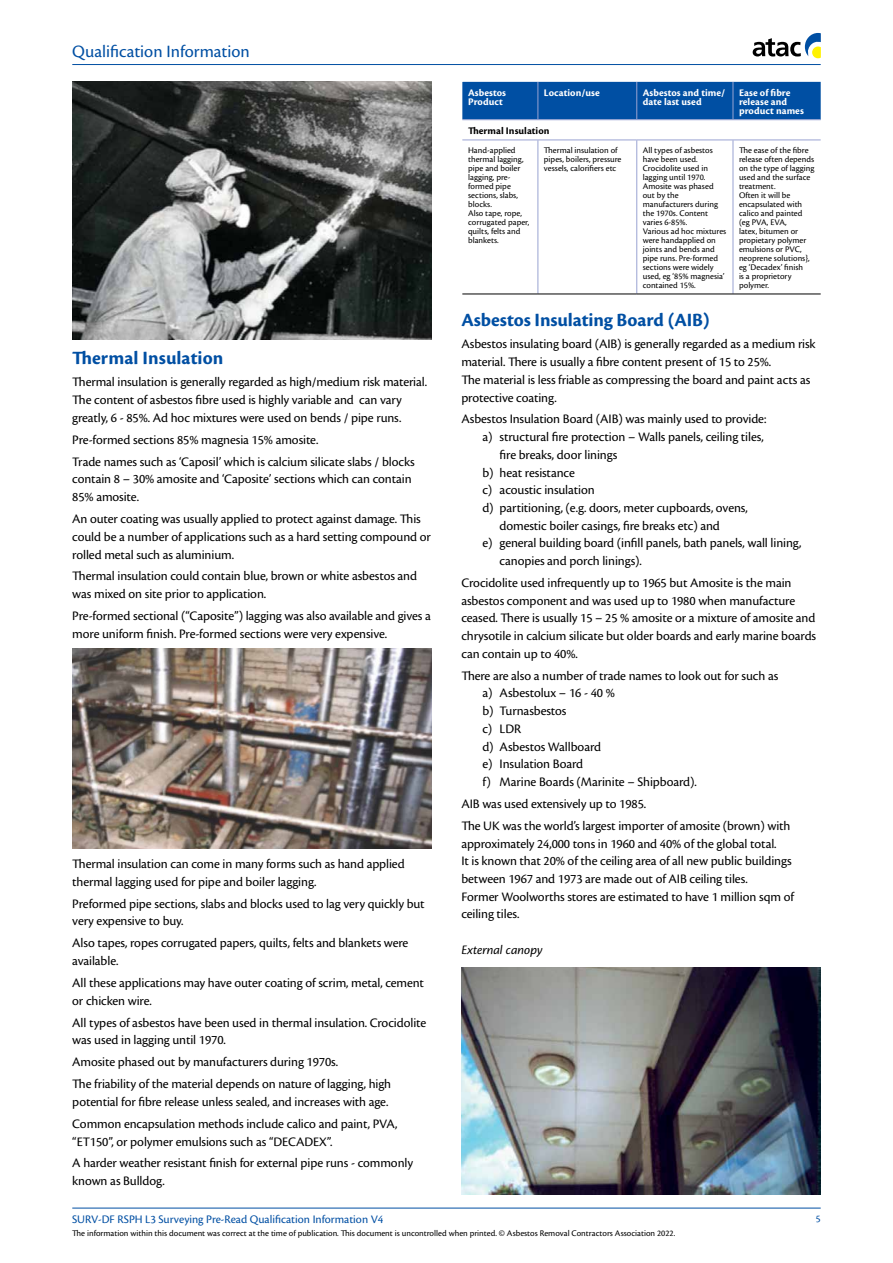
<style>
.page{position:relative;width:893px;height:1263px;background:#fff}
.page>*{position:absolute;margin:0;border:0;box-sizing:border-box;transform-origin:0 0}
.t1{font:700 19.5px "Cronos Pro";letter-spacing:-.005em;color:#004fa3}
.t2{font:18px "Cronos Pro";color:#004fa3}
.t3{font:13.5px/17.7px "Cronos Pro";letter-spacing:-.01em;color:#000}
.t4{font:italic 13.5px "Cronos Pro";color:#000}
.t5{font:12px "Cronos Pro";color:#004fa3}
.t6{font:700 10.5px/9px "Cronos Pro";letter-spacing:.005em;color:#fff}
.t7{font:700 10.5px "Cronos Pro";letter-spacing:.005em;color:#000}
.t8{font:10.5px "Cronos Pro";color:#004fa3}
.t9{font:9px/9px "Cronos Pro";color:#000}
</style>
<div class="page">
<hr style="left:72px;top:64px;width:749px;height:1px;background:#004fa3">
<hr style="left:72px;top:1208px;width:749px;height:1px;background:#004fa3">
<svg style="left:753px;top:33px;width:68px;height:25px"></svg>
<img style="left:72px;top:81px;width:360px;height:259px">
<img style="left:72px;top:649px;width:360px;height:200px">
<div style="left:463px;top:83px;width:358px;height:36px;background:#004fa3"></div>
<svg style="left:463px;top:120px;width:358px;height:174px"></svg>
<hr style="left:537px;top:82px;width:1px;height:37px;background:#99a3d2">
<hr style="left:636px;top:82px;width:1px;height:37px;background:#99a3d2">
<hr style="left:733px;top:82px;width:1px;height:37px;background:#99a3d2">
<hr style="left:462px;top:119px;width:76px;height:1px;background:#99a3d2">
<hr style="left:538px;top:119px;width:99px;height:1px;background:#99a3d2">
<hr style="left:637px;top:119px;width:96px;height:1px;background:#99a3d2">
<hr style="left:733px;top:119px;width:88px;height:1px;background:#99a3d2">
<hr style="left:462px;top:140px;width:76px;height:1px;background:#99a3d2">
<hr style="left:538px;top:140px;width:99px;height:1px;background:#99a3d2">
<hr style="left:537px;top:140px;width:1px;height:154px;background:#99a3d2">
<hr style="left:637px;top:140px;width:96px;height:1px;background:#99a3d2">
<hr style="left:636px;top:140px;width:1px;height:154px;background:#99a3d2">
<hr style="left:733px;top:140px;width:88px;height:1px;background:#99a3d2">
<hr style="left:733px;top:140px;width:1px;height:154px;background:#99a3d2">
<hr style="left:462px;top:294px;width:76px;height:1px;background:#000">
<hr style="left:538px;top:294px;width:99px;height:1px;background:#000">
<hr style="left:637px;top:294px;width:96px;height:1px;background:#000">
<hr style="left:733px;top:294px;width:88px;height:1px;background:#000">
<div style="left:461px;top:81px;width:368px;height:224px;border:1px solid #fff"></div>
<img style="left:461px;top:967px;width:360px;height:227px">
<h2 class="t2" style="left:72px;top:41px;width:179px">Qualification Information</h2>
<h1 class="t1" style="left:72px;top:347px;width:153px">Thermal Insulation</h1>
<p class="t3" style="left:72px;top:373px;width:356px">Thermal insulation is generally regarded as high/medium risk material.<br>The content of asbestos fibre used is highly variable and can vary greatly, 6 - 85%. Ad hoc mixtures were used on bends / pipe runs.</p>
<p class="t3" style="left:72px;top:429px;width:344px;line-height:21.9px">Pre-formed sections 85% magnesia 15% amosite.<br>Trade names such as ‘Caposil’ which is calcium silicate slabs / blocks</p>
<p class="t3" style="left:72px;top:470px;width:341px">contain 8 – 30% amosite and ‘Caposite’ sections which can contain<br>85% amosite.</p>
<p class="t3" style="left:72px;top:510px;width:360px">An outer coating was usually applied to protect against damage. This could be a number of applications such as a hard setting compound or rolled metal such as aluminium.</p>
<p class="t3" style="left:72px;top:567px;width:346px">Thermal insulation could contain blue, brown or white asbestos and was mixed on site prior to application.</p>
<p class="t3" style="left:72px;top:607px;width:360px">Pre-formed sectional (“Caposite”) lagging was also available and gives a more uniform finish. Pre-formed sections were very expensive.</p>
<p class="t3" style="left:72px;top:855px;width:334px">Thermal insulation can come in many forms such as hand applied thermal lagging used for pipe and boiler lagging.</p>
<p class="t3" style="left:72px;top:894px;width:354px">Preformed pipe sections, slabs and blocks used to lag very quickly but very expensive to buy.</p>
<p class="t3" style="left:72px;top:934px;width:338px">Also tapes, ropes corrugated papers, quilts, felts and blankets were available.</p>
<p class="t3" style="left:72px;top:974px;width:353px">All these applications may have outer coating of scrim, metal, cement or chicken wire.</p>
<p class="t3" style="left:72px;top:1013px;width:356px">All types of asbestos have been used in thermal insulation. Crocidolite was used in lagging until 1970.</p>
<p class="t3" style="left:72px;top:1051px;width:320px;line-height:21.9px">Amosite phased out by manufacturers during 1970s.<br>The friability of the material depends on nature of lagging, high</p>
<p class="t3" style="left:72px;top:1091px;width:327px;line-height:21.9px">potential for fibre release unless sealed, and increases with age.<br>Common encapsulation methods include calico and paint, PVA,</p>
<p class="t3" style="left:72px;top:1130px;width:342px;line-height:21.9px">“ET150”, or polymer emulsions such as “DECADEX”.<br>A harder weather resistant finish for external pipe runs - commonly</p>
<p class="t3" style="left:72px;top:1172px;width:94px">known as Bulldog.</p>
<p class="t6" style="left:468px;top:88px;width:40px">Asbestos<br>Product</p>
<p class="t6" style="left:544px;top:88px;width:58px">Location/use</p>
<p class="t6" style="left:643px;top:88px;width:84px">Asbestos and time/ date last used</p>
<p class="t6" style="left:739px;top:88px;width:66px">Ease of fibre release and product names</p>
<p class="t7" style="left:468px;top:125px;width:83px">Thermal Insulation</p>
<p class="t9" style="left:468px;top:146px;width:63px">Hand-applied thermal lagging, pipe and boiler lagging, pre&shy;formed pipe sections, slabs, blocks.<br>Also tape, rope, corrugated paper, quilts, felts and blankets.</p>
<p class="t9" style="left:544px;top:146px;width:79px">Thermal insulation of pipes, boilers, pressure vessels, calorifiers etc</p>
<p class="t9" style="left:643px;top:146px;width:85px">All types of asbestos have been used.<br>Crocidolite used in lagging until 1970.<br>Amosite was phased out by the manufacturers during the 1970s. Content varies 6-85%.<br>Various ad hoc mixtures were handapplied on joints and bends and pipe runs. Pre-formed sections were widely used, eg ‘85% magnesia’ contained 15%.</p>
<p class="t9" style="left:739px;top:146px;width:77px">The ease of the fibre release often depends on the type of lagging used and the surface treatment.<br>Often it will be encapsulated with calico and painted (eg PVA, EVA,<br>latex, bitumen or propietary polymer emulsions or PVC, neoprene solutions}, eg ‘Decadex’ finish<br>is a proprietory polymer.</p>
<h1 class="t1" style="left:461px;top:309px;width:250px">Asbestos Insulating Board (AIB)</h1>
<p class="t3" style="left:461px;top:335px;width:356px">Asbestos insulating board (AIB) is generally regarded as a medium risk material. There is usually a fibre content present of 15 to 25%.<br>The material is less friable as compressing the board and paint acts as protective coating.</p>
<p class="t3" style="left:461px;top:410px;width:306px">Asbestos Insulation Board (AIB) was mainly used to provide:</p>
<p class="t3" style="left:482px;top:428px;width:283px">a) structural fire protection – Walls panels, ceiling tiles,</p>
<p class="t3" style="left:500px;top:446px;width:119px">fire breaks, door linings</p>
<p class="t3" style="left:482px;top:464px;width:94px">b) heat resistance</p>
<p class="t3" style="left:482px;top:481px;width:114px">c) acoustic insulation</p>
<p class="t3" style="left:482px;top:499px;width:267px">d) partitioning, (e.g. doors, meter cupboards, ovens,</p>
<p class="t3" style="left:500px;top:517px;width:222px">domestic boiler casings, fire breaks etc) and</p>
<p class="t3" style="left:482px;top:534px;width:321px">e) general building board (infill panels, bath panels, wall lining,</p>
<p class="t3" style="left:500px;top:552px;width:144px">canopies and porch linings).</p>
<p class="t3" style="left:461px;top:574px;width:356px">Crocidolite used infrequently up to 1965 but Amosite is the main asbestos component and was used up to 1980 when manufacture ceased. There is usually 15 – 25 % amosite or a mixture of amosite and chrysotile in calcium silicate but older boards and early marine boards can contain up to 40%.</p>
<p class="t3" style="left:482px;top:667px;width:297px;text-indent:-21px">There are also a number of trade names to look out for such as a) Asbestolux – 16 - 40 %<br>b) Turnasbestos<br>c) LDR<br>d) Asbestos Wallboard<br>e) Insulation Board<br>f) Marine Boards (Marinite – Shipboard).</p>
<p class="t3" style="left:461px;top:793px;width:331px;line-height:21.9px">AIB was used extensively up to 1985.<br>The UK was the world’s largest importer of amosite (brown) with</p>
<p class="t3" style="left:461px;top:834px;width:334px">approximately 24,000 tons in 1960 and 40% of the global total.<br>It is known that 20% of the ceiling area of all new public buildings between 1967 and 1973 are made out of AIB ceiling tiles.<br>Former Woolworths stores are estimated to have 1 million sqm of ceiling tiles.</p>
<p class="t4" style="left:461px;top:942px;width:83px">External canopy</p>
<p class="t5" style="left:72px;top:1213px;width:313px">SURV-DF RSPH L3 Surveying Pre-Read Qualification Information V4</p>
<p class="t9" style="left:72px;top:1229px;width:605px">The information within this document was correct at the time of publication. This document is uncontrolled when printed. © Asbestos Removal Contractors Association 2022.</p>
<p class="t8" style="left:816px;top:1213px;width:6px">5</p>
</div>
